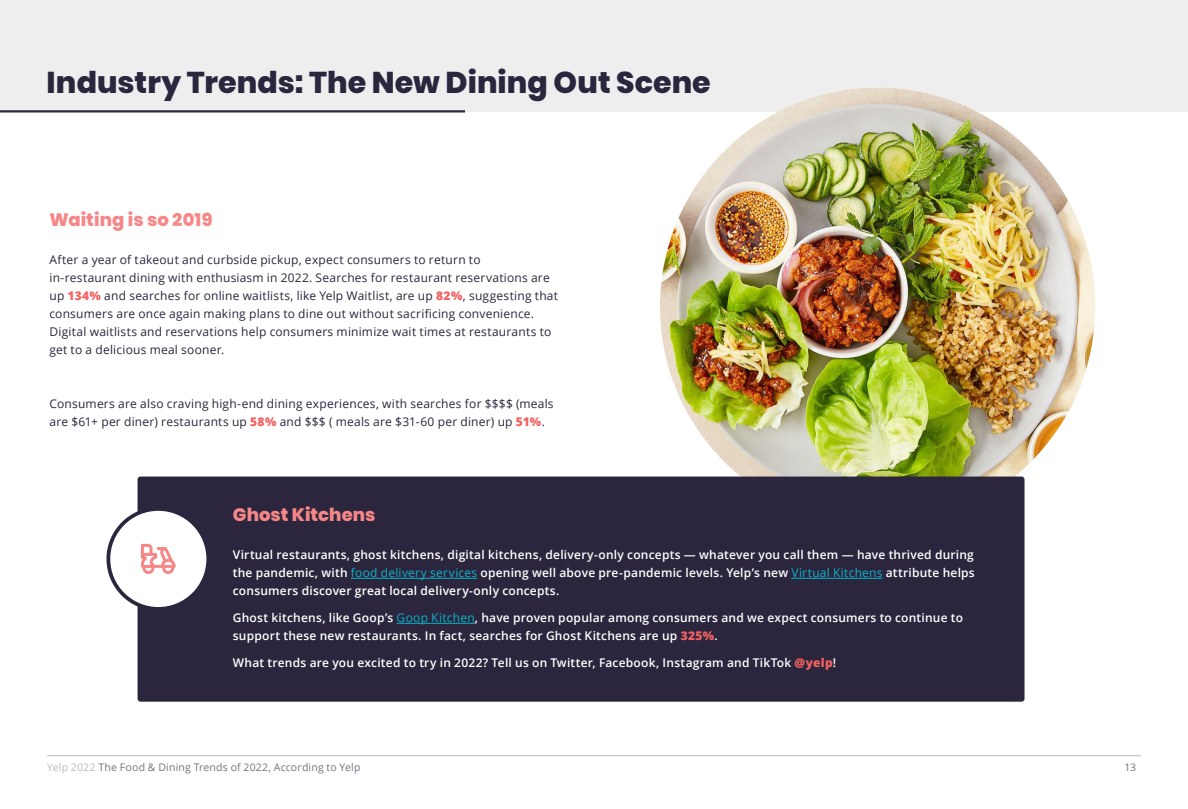
<style>
.page{position:relative;width:1188px;height:809px;background:#fff}
.page>*{position:absolute;margin:0;border:0;box-sizing:border-box;transform-origin:0 0}
.headline{font:800 30px "Poppins";letter-spacing:.005em;color:#2b263d}
.subhead{font:800 18px "Poppins";letter-spacing:.005em;color:#f78787}
.stat{font:12px/18px "Open Sans";letter-spacing:.015em;color:#2b263d}
.stat-2{font:600 12px/18px "Open Sans";letter-spacing:.02em;color:#fff;text-align:justify}
.t1{font:10.5px "Open Sans";letter-spacing:.02em;color:#757380}
.s1{font-weight:800;color:#f56161}
.s2{font-weight:400;color:#0ab3c9}
.s3{color:#babac2}
</style>
<div class="page">
<hr style="left:47px;top:755px;width:1094px;height:1px;background:#babac2">
<div style="left:0;top:0;width:1188px;height:111px;background:#efeeef"></div>
<img style="left:660px;top:87px;width:435px;height:389px">
<div style="left:138px;top:476px;width:887px;height:225px;background:#2b263d;border-radius:3px"></div>
<hr style="left:351px;top:578px;width:126px;height:1px;background:#0ab3c9">
<hr style="left:791px;top:578px;width:92px;height:1px;background:#0ab3c9">
<hr style="left:397px;top:623px;width:78px;height:1px;background:#0ab3c9">
<div style="left:108px;top:509px;width:100px;height:100px;background:#fff;border-radius:50%"></div>
<div style="left:106px;top:507px;width:104px;height:103px;border:4px solid #2b263d;border-radius:50%"></div>
<hr style="left:0;top:110px;width:465px;height:2px;background:#2b263d">
<svg style="left:141px;top:544px;width:35px;height:30px"></svg>
<p class="headline" style="left:46px;top:65px;width:666px">Industry Trends: The New Dining Out Scene</p>
<p class="subhead" style="left:49px;top:209px;width:165px">Waiting is so 2019</p>
<p class="stat" style="left:49px;top:250px;width:510px">After a year of takeout and curbside pickup, expect consumers to return to in-restaurant dining with enthusiasm in 2022. Searches for restaurant reservations are up <span class="s1">134%</span> and searches for online waitlists, like Yelp Waitlist, are up <span class="s1">82%</span>, suggesting that consumers are once again making plans to dine out without sacrificing convenience.<br>Digital waitlists and reservations help consumers minimize wait times at restaurants to get to a delicious meal sooner.</p>
<p class="stat" style="left:49px;top:394px;width:506px">Consumers are also craving high-end dining experiences, with searches for $$$$ (meals are $61+ per diner) restaurants up <span class="s1">58%</span> and $$$ ( meals are $31-60 per diner) up <span class="s1">51%</span>.</p>
<p class="subhead" style="left:233px;top:504px;width:144px">Ghost Kitchens</p>
<p class="stat-2" style="left:233px;top:545px;width:743px">Virtual restaurants, ghost kitchens, digital kitchens, delivery-only concepts — whatever you call them — have thrived during the pandemic, with <span class="s2">food delivery services</span> opening well above pre-pandemic levels. Yelp’s new <span class="s2">Virtual Kitchens</span> attribute helps consumers discover great local delivery-only concepts.</p>
<p class="stat-2" style="left:233px;top:608px;width:732px">Ghost kitchens, like Goop’s <span class="s2">Goop Kitchen</span>, have proven popular among consumers and we expect consumers to continue to support these new restaurants. In fact, searches for Ghost Kitchens are up <span class="s1">325%</span>.</p>
<p class="stat-2" style="left:233px;top:653px;width:605px">What trends are you excited to try in 2022? Tell us on Twitter, Facebook, Instagram and TikTok <span class="s1">@yelp</span>!</p>
<p class="t1" style="left:47px;top:760px;width:315px"><span class="s3">Yelp 2022</span> The Food &amp; Dining Trends of 2022, According to Yelp</p>
<p class="t1" style="left:1124px;top:760px;width:13px">13</p>
</div>
